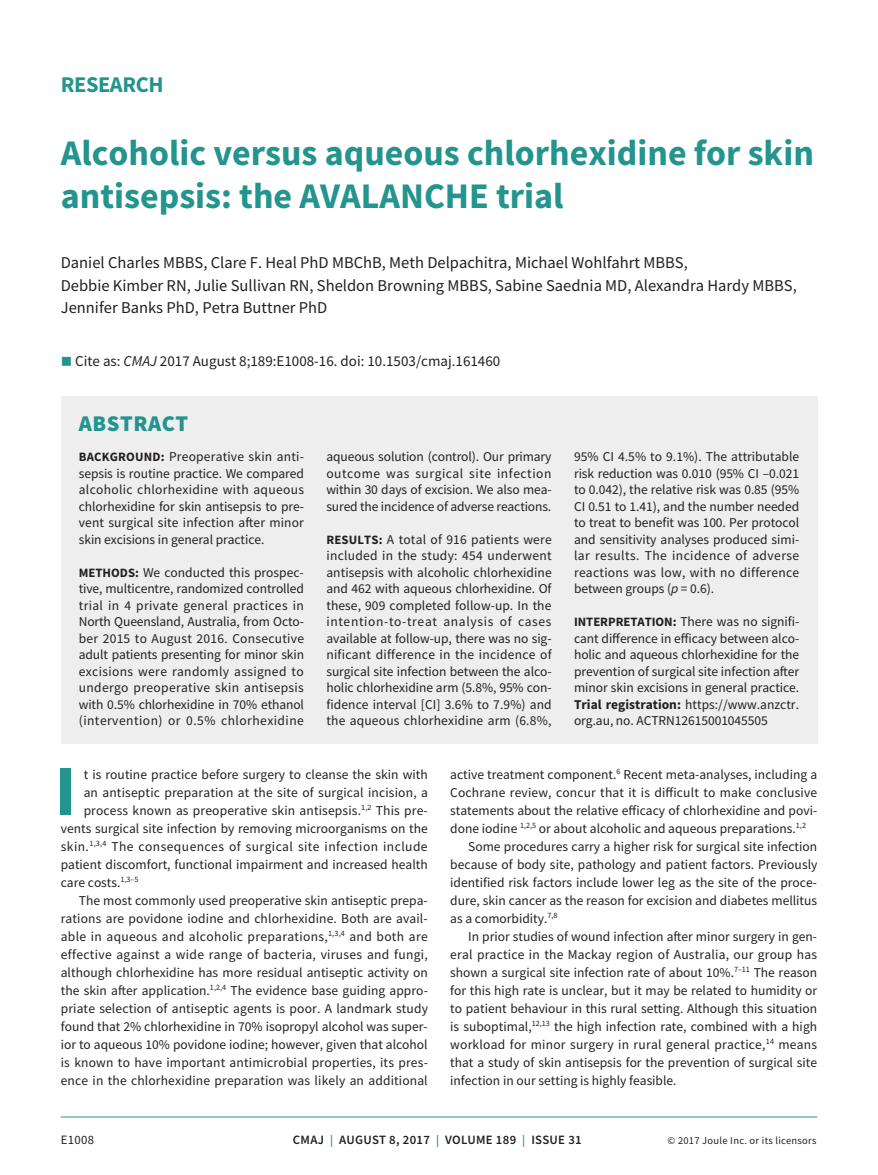
<style>
.page{position:relative;width:878px;height:1175px;background:#fff}
.page>*{position:absolute;margin:0;border:0;box-sizing:border-box;transform-origin:0 0}
.t1{font:700 70.65px "Source Sans Pro";color:#24948e}
.t2{font:700 36px/43.2px "Source Sans Pro";color:#24948e}
.t3{font:700 22.5px "Source Sans Pro";letter-spacing:-.02em;color:#24948e}
.t4{font:900 22.5px "Source Sans Pro";letter-spacing:.025em;color:#24948e}
.t5{font:16.5px/22.5px "Source Sans Pro";color:#231f20}
.t6{font:15px "Source Sans Pro";color:#231f20}
.t7{font:13.5px/16.5px "Source Sans Pro";color:#231f20;text-align:justify}
.t8{font:13.5px "Source Sans Pro";letter-spacing:.025em;color:#231f20}
.t9{font:13.5px "Source Sans Pro";letter-spacing:.03em;color:#231f20}
.t10{font:600 12.75px "Source Sans Pro";letter-spacing:.025em;color:#231f20}
.t11{font:12.75px "Source Sans Pro";letter-spacing:.025em;color:#231f20}
.t12{font:10.5px "Source Sans Pro";letter-spacing:.025em;color:#231f20}
.s1{color:#24948e}
.s2{font-style:italic}
.s3{font-weight:700;font-size:12.75px}
.s4{font-weight:700}
.s5{font-size:12px;color:#24948e}
</style>
<div class="page">
<hr style="left:61px;top:1116px;width:756px;height:1px;background:#24948e">
<div style="left:61px;top:396px;width:756px;height:347px;background:#eeeeef"></div>
<h3 class="t3" style="left:61px;top:69px;width:104px">RESEARCH</h3>
<h2 class="t2" style="left:61px;top:131px;width:754px">Alcoholic versus aqueous chlorhexidine for skin antisepsis: the AVALANCHE trial</h2>
<p class="t5" style="left:61px;top:251px;width:737px">Daniel Charles MBBS, Clare F. Heal PhD MBChB, Meth Delpachitra, Michael Wohlfahrt MBBS,<br>Debbie Kimber RN, Julie Sullivan RN, Sheldon Browning MBBS, Sabine Saednia MD, Alexandra Hardy MBBS,<br>Jennifer Banks PhD, Petra Buttner PhD</p>
<p class="t6" style="left:61px;top:351px;width:441px"><span class="s1">■</span> Cite as: <span class="s2">CMAJ</span> 2017 August 8;189:E1008-16. doi: 10.1503/cmaj.161460</p>
<h3 class="t4" style="left:79px;top:408px;width:111px">ABSTRACT</h3>
<p class="t7" style="left:79px;top:448px;width:227px"><span class="s3">BACKGROUND:</span> Preoperative skin anti&shy;sepsis is routine practice. We compared alcoholic chlorhexidine with aqueous chlorhexidine for skin antisepsis to pre&shy;vent surgical site infection after minor skin excisions in general practice.</p>
<p class="t7" style="left:79px;top:564px;width:227px"><span class="s3">METHODS:</span> We conducted this prospec&shy;tive, multicentre, randomized controlled trial in 4 private general practices in North Queensland, Australia, from Octo&shy;ber 2015 to August 2016. Consecutive adult patients presenting for minor skin excisions were randomly assigned to undergo preoperative skin antisepsis with 0.5% chlorhexidine in 70% ethanol (intervention) or 0.5% chlorhexidine</p>
<p class="t7" style="left:326px;top:448px;width:226px">aqueous solution (control). Our primary outcome was surgical site infection within 30 days of excision. We also mea&shy;sured the incidence of adverse reactions.</p>
<p class="t7" style="left:326px;top:531px;width:227px"><span class="s3">RESULTS:</span> A total of 916 patients were included in the study: 454 underwent antisepsis with alcoholic chlorhexidine and 462 with aqueous chlorhexidine. Of these, 909 completed follow-up. In the intention-to-treat analysis of cases available at follow-up, there was no sig&shy;nificant difference in the incidence of surgical site infection between the alco&shy;holic chlorhexidine arm (5.8%, 95% con&shy;fidence interval [CI] 3.6% to 7.9%) and the aqueous chlorhexidine arm (6.8%,</p>
<p class="t7" style="left:574px;top:448px;width:227px">95% CI 4.5% to 9.1%). The attributable risk reduction was 0.010 (95% CI –0.021 to 0.042), the relative risk was 0.85 (95% CI 0.51 to 1.41), and the number needed to treat to benefit was 100. Per protocol and sensitivity analyses produced simi&shy;lar results. The incidence of adverse reactions was low, with no difference between groups (<span class="s2">p</span> = 0.6).</p>
<p class="t7" style="left:574px;top:613px;width:227px"><span class="s3">INTERPRETATION:</span> There was no signifi&shy;cant difference in efficacy between alco&shy;holic and aqueous chlorhexidine for the prevention of surgical site infection after minor skin excisions in general practice.<br><span class="s4">Trial registration:</span> https://www.anzctr. org.au, no. ACTRN12615001045505</p>
<h1 class="t1" style="left:55px;top:743px;width:23px">I</h1>
<p class="t7" style="left:84px;top:766px;width:345px">t is routine practice before surgery to cleanse the skin with</p>
<p class="t7" style="left:84px;top:784px;width:346px">an antiseptic preparation at the site of surgical incision, a</p>
<p class="t7" style="left:84px;top:802px;width:345px">process known as preoperative skin antisepsis.<sup>1,2</sup> This pre-</p>
<p class="t7" style="left:61px;top:820px;width:368px">vents surgical site infection by removing microorganisms on the</p>
<p class="t9" style="left:61px;top:837px;width:368px">skin.<sup>1,3,4</sup> The consequences of surgical site infection include</p>
<p class="t7" style="left:61px;top:856px;width:368px">patient discomfort, functional impairment and increased health</p>
<p class="t7" style="left:61px;top:874px;width:79px">care costs.<sup>1,3–5</sup></p>
<p class="t7" style="left:79px;top:892px;width:350px">The most commonly used preoperative skin antiseptic prepa-</p>
<p class="t7" style="left:61px;top:910px;width:368px">rations are povidone iodine and chlorhexidine. Both are avail-</p>
<p class="t8" style="left:61px;top:927px;width:368px">able in aqueous and alcoholic preparations,<sup>1,3,4</sup> and both are</p>
<p class="t8" style="left:61px;top:945px;width:368px">effective against a wide range of bacteria, viruses and fungi,</p>
<p class="t7" style="left:61px;top:964px;width:369px">although chlorhexidine has more residual antiseptic activity on</p>
<p class="t7" style="left:61px;top:982px;width:368px">the skin after application.<sup>1,2,4</sup> The evidence base guiding appro-</p>
<p class="t7" style="left:61px;top:1000px;width:369px">priate selection of antiseptic agents is poor. A landmark study</p>
<p class="t7" style="left:61px;top:1018px;width:368px">found that 2% chlorhexidine in 70% isopropyl alcohol was super-</p>
<p class="t7" style="left:61px;top:1036px;width:368px">ior to aqueous 10% povidone iodine; however, given that alcohol</p>
<p class="t7" style="left:61px;top:1054px;width:368px">is known to have important antimicrobial properties, its pres-</p>
<p class="t7" style="left:61px;top:1072px;width:368px">ence in the chlorhexidine preparation was likely an additional</p>
<p class="t7" style="left:450px;top:766px;width:368px">active treatment component.<sup>6</sup> Recent meta-analyses, including a</p>
<p class="t7" style="left:450px;top:784px;width:368px">Cochrane review, concur that it is difficult to make conclusive</p>
<p class="t7" style="left:450px;top:802px;width:368px">statements about the relative efficacy of chlorhexidine and povi-</p>
<p class="t7" style="left:450px;top:820px;width:357px">done iodine <sup>1,2,5</sup> or about alcoholic and aqueous preparations.<sup>1,2</sup></p>
<p class="t7" style="left:468px;top:838px;width:350px">Some procedures carry a higher risk for surgical site infection</p>
<p class="t7" style="left:450px;top:856px;width:369px">because of body site, pathology and patient factors. Previously</p>
<p class="t7" style="left:450px;top:874px;width:368px">identified risk factors include lower leg as the site of the proce-</p>
<p class="t7" style="left:450px;top:892px;width:368px">dure, skin cancer as the reason for excision and diabetes mellitus</p>
<p class="t7" style="left:450px;top:910px;width:109px">as a comorbidity.<sup>7,8</sup></p>
<p class="t7" style="left:468px;top:928px;width:350px">In prior studies of wound infection after minor surgery in gen-</p>
<p class="t7" style="left:450px;top:946px;width:368px">eral practice in the Mackay region of Australia, our group has</p>
<p class="t7" style="left:450px;top:964px;width:368px">shown a surgical site infection rate of about 10%.<sup>7–11</sup> The reason</p>
<p class="t7" style="left:450px;top:982px;width:368px">for this high rate is unclear, but it may be related to humidity or</p>
<p class="t7" style="left:450px;top:1000px;width:368px">to patient behaviour in this rural setting. Although this situation</p>
<p class="t7" style="left:450px;top:1018px;width:368px">is suboptimal,<sup>12,13</sup> the high infection rate, combined with a high</p>
<p class="t7" style="left:450px;top:1036px;width:368px">workload for minor surgery in rural general practice,<sup>14</sup> means</p>
<p class="t7" style="left:450px;top:1054px;width:368px">that a study of skin antisepsis for the prevention of surgical site</p>
<p class="t7" style="left:450px;top:1072px;width:228px">infection in our setting is highly feasible.</p>
<p class="t11" style="left:61px;top:1132px;width:35px">E1008</p>
<p class="t10" style="left:293px;top:1131px;width:290px">CMAJ <span class="s5">|</span> AUGUST 8, 2017 <span class="s5">|</span> VOLUME 189 <span class="s5">|</span> ISSUE 31</p>
<p class="t12" style="left:667px;top:1134px;width:150px">© 2017 Joule Inc. or its licensors</p>
</div>
